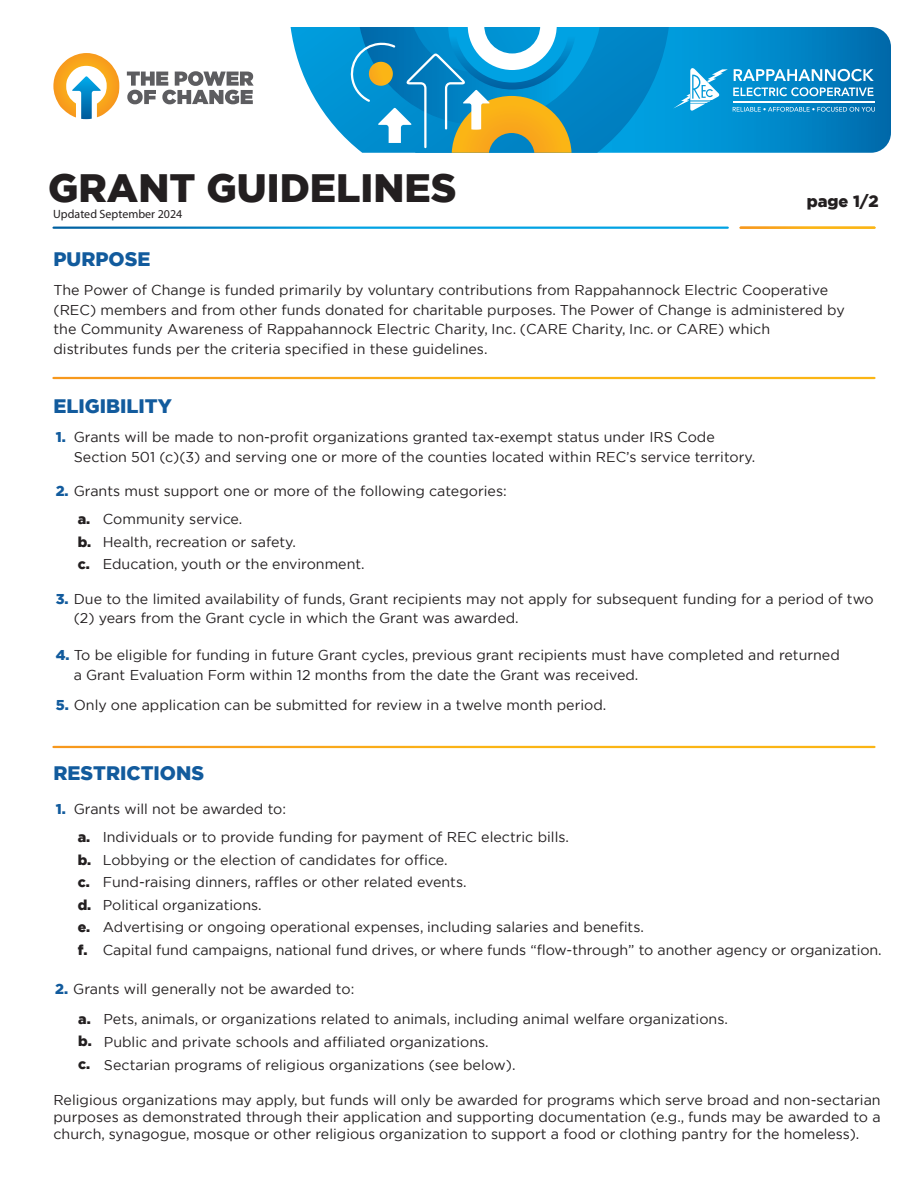
<style>
.page{position:relative;width:918px;height:1188px;background:#fff}
.page>*{position:absolute;margin:0;border:0;box-sizing:border-box;transform-origin:0 0}
.t1{font:900 39.6px "Gotham";color:#231f20}
.t2{font:900 19.5px "Gotham";color:#125b9d}
.t3{font:900 16.35px "Gotham";color:#231f20}
.t4{font:14.25px/22.5px "Gotham";color:#231f20}
.t5{font:900 14.25px/22.5px "Gotham";color:#231f20;text-align:justify}
.t6{font:900 14.25px "Gotham";color:#125b9d}
.t7{font:12px "Myriad Pro";color:#231f20}
.s1{font-weight:900;color:#125b9d}
</style>
<div class="page">
<svg style="left:669px;top:27px;width:222px;height:126px;background:#0286c7"></svg>
<svg style="left:291px;top:27px;width:378px;height:126px"></svg>
<svg style="left:350px;top:27px;width:226px;height:126px;background:#4a9eb2"></svg>
<img style="left:53px;top:53px;width:67px;height:65px">
<svg style="left:127px;top:71px;width:127px;height:33px"></svg>
<svg style="left:673px;top:67px;width:202px;height:45px;background:#42a6d6"></svg>
<h1 class="t1" style="left:48px;top:165px;width:410px">GRANT GUIDELINES</h1>
<p class="t7" style="left:53px;top:207px;width:131px">Updated September 2024</p>
<h2 class="t2" style="left:53px;top:247px;width:98px">PURPOSE</h2>
<p class="t3" style="left:807px;top:191px;width:74px">page 1/2</p>
<p class="t4" style="left:53px;top:280px;width:793px;line-height:19.5px">The Power of Change is funded primarily by voluntary contributions from Rappahannock Electric Cooperative (REC) members and from other funds donated for charitable purposes. The Power of Change is administered by the Community Awareness of Rappahannock Electric Charity, Inc. (CARE Charity, Inc. or CARE) which distributes funds per the criteria specified in these guidelines.</p>
<h2 class="t2" style="left:53px;top:395px;width:120px">ELIGIBILITY</h2>
<p class="t6" style="left:56px;top:429px;width:12px">1.</p>
<p class="t4" style="left:74px;top:427px;width:683px;line-height:19.5px">Grants will be made to non-profit organizations granted tax-exempt status under IRS Code<br>Section 501 (c)(3) and serving one or more of the counties located within REC’s service territory.</p>
<p class="t4" style="left:56px;top:479px;width:452px"><span class="s1">2.</span> Grants must support one or more of the following categories:</p>
<p class="t4" style="left:103px;top:508px;width:264px">Community service.<br>Health, recreation or safety.<br>Education, youth or the environment.</p>
<p class="t5" style="left:78px;top:508px;width:15px">a. b. c.</p>
<p class="t4" style="left:74px;top:589px;width:802px;line-height:19.5px;text-indent:-18px"><span class="s1">3.</span> Due to the limited availability of funds, Grant recipients may not apply for subsequent funding for a period of two (2) years from the Grant cycle in which the Grant was awarded.</p>
<p class="t4" style="left:74px;top:645px;width:768px;line-height:19.5px;text-indent:-18px"><span class="s1">4.</span> To be eligible for funding in future Grant cycles, previous grant recipients must have completed and returned a Grant Evaluation Form within 12 months from the date the Grant was received.</p>
<p class="t4" style="left:56px;top:693px;width:552px"><span class="s1">5.</span> Only one application can be submitted for review in a twelve month period.</p>
<h2 class="t2" style="left:53px;top:762px;width:152px">RESTRICTIONS</h2>
<p class="t4" style="left:103px;top:794px;width:468px;line-height:28.3px;text-indent:-47px"><span class="s1">1.</span> Grants will not be awarded to:<br>Individuals or to provide funding for payment of REC electric bills.</p>
<p class="t4" style="left:103px;top:848px;width:781px">Lobbying or the election of candidates for office.<br>Fund-raising dinners, raffles or other related events.<br>Political organizations.<br>Advertising or ongoing operational expenses, including salaries and benefits.<br>Capital fund campaigns, national fund drives, or where funds “flow-through” to another agency or organization.</p>
<p class="t5" style="left:78px;top:826px;width:15px">a. b. c. d. e. f.</p>
<p class="t4" style="left:104px;top:974px;width:626px;line-height:29.7px;text-indent:-48px"><span class="s1">2.</span> Grants will generally not be awarded to:<br>Pets, animals, or organizations related to animals, including animal welfare organizations.</p>
<p class="t4" style="left:104px;top:1031px;width:413px">Public and private schools and affiliated organizations.<br>Sectarian programs of religious organizations (see below).</p>
<p class="t5" style="left:78px;top:1007px;width:15px">a. b. c.</p>
<p class="t4" style="left:53px;top:1091px;width:829px;line-height:17.1px;text-align:justify">Religious organizations may apply, but funds will only be awarded for programs which serve broad and non-sectarian purposes as demonstrated through their application and supporting documentation (e.g., funds may be awarded to a church, synagogue, mosque or other religious organization to support a food or clothing pantry for the homeless).</p>
</div>
